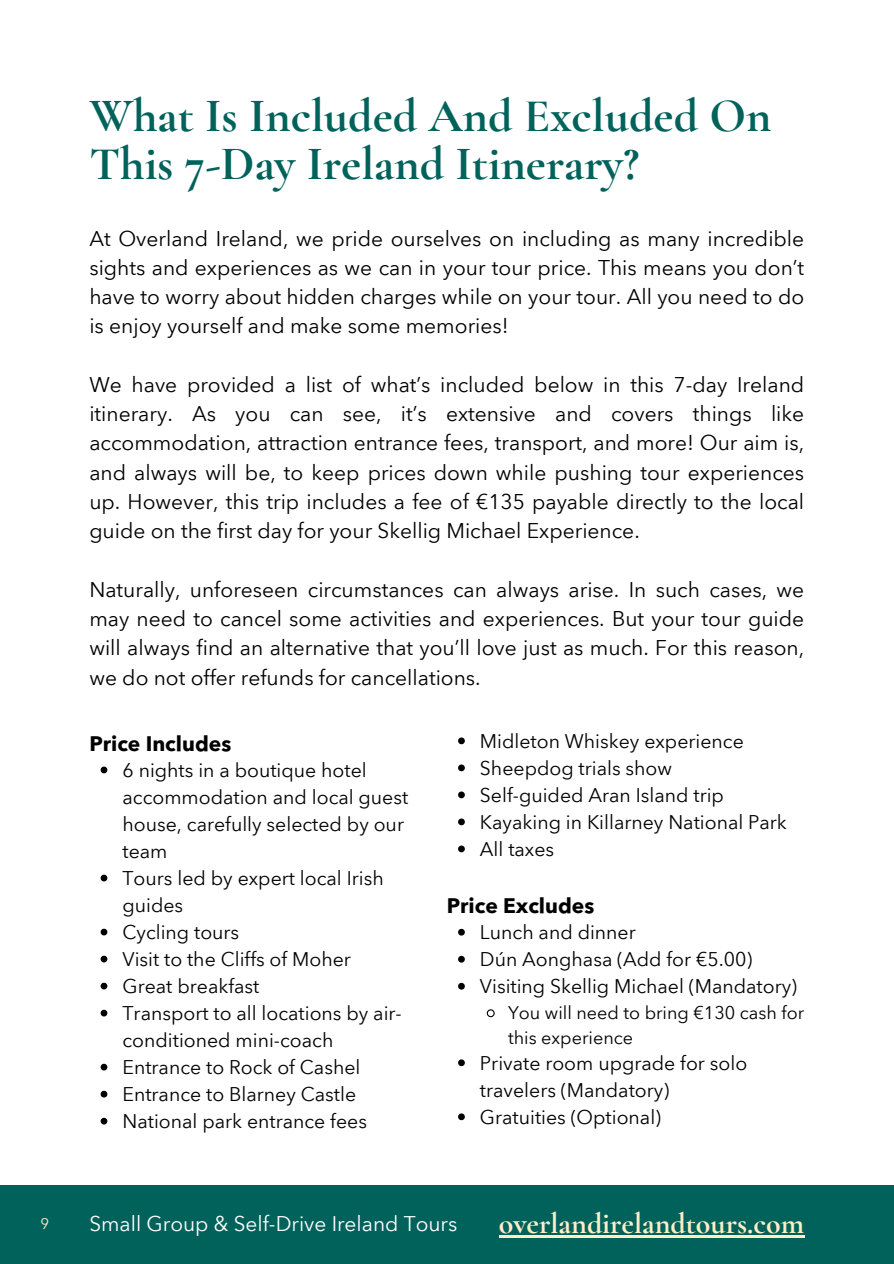
<style>
.page{position:relative;width:894px;height:1264px;background:#fff}
.page>*{position:absolute;margin:0;border:0;box-sizing:border-box;transform-origin:0 0}
.t1{font:700 48px/47.2px "Cormorant Garamond";color:#00625b}
.t2{font:700 30px "Cormorant Garamond";color:#ffeec6}
.t3{font:21px/29.2px "Avenir Next Arabic";color:#000;text-align:justify}
.t4{font:700 21px "Avenir Next Arabic";color:#000}
.t5{font:20.85px "Avenir Next Arabic";color:#fff}
.t6{font:19.5px/27px "Avenir Next Arabic";color:#000}
.t7{font:18px/24.8px "Avenir Next Arabic";color:#000}
.t8{font:15px "Avenir Next Arabic";color:#ffeec6}
</style>
<div class="page">
<div style="left:0;top:1184px;width:893px;height:79px;background:#00625b"></div>
<hr style="left:498px;top:1235px;width:306px;height:2px;background:#ffeec6">
<svg style="left:101px;top:766px;width:6px;height:7px"></svg>
<svg style="left:101px;top:874px;width:6px;height:7px"></svg>
<svg style="left:101px;top:928px;width:6px;height:7px"></svg>
<svg style="left:101px;top:955px;width:6px;height:7px"></svg>
<svg style="left:101px;top:982px;width:6px;height:7px"></svg>
<svg style="left:101px;top:1009px;width:6px;height:7px"></svg>
<svg style="left:101px;top:1063px;width:6px;height:7px"></svg>
<svg style="left:101px;top:1090px;width:6px;height:7px"></svg>
<svg style="left:101px;top:1117px;width:6px;height:7px"></svg>
<svg style="left:458px;top:737px;width:6px;height:7px"></svg>
<svg style="left:458px;top:764px;width:6px;height:7px"></svg>
<svg style="left:458px;top:791px;width:6px;height:7px"></svg>
<svg style="left:458px;top:818px;width:6px;height:7px"></svg>
<svg style="left:458px;top:845px;width:6px;height:7px"></svg>
<svg style="left:458px;top:928px;width:6px;height:7px"></svg>
<svg style="left:458px;top:955px;width:6px;height:7px"></svg>
<svg style="left:458px;top:982px;width:6px;height:7px"></svg>
<svg style="left:486px;top:1009px;width:9px;height:9px"></svg>
<svg style="left:458px;top:1059px;width:6px;height:7px"></svg>
<svg style="left:458px;top:1113px;width:6px;height:7px"></svg>
<h1 class="t1" style="left:89px;top:92px;width:683px">What Is Included And Excluded On<br>This 7-Day Ireland Itinerary?</h1>
<p class="t3" style="left:89px;top:224px;width:716px">At Overland Ireland, we pride ourselves on including as many incredible sights and experiences as we can in your tour price. This means you don’t have to worry about hidden charges while on your tour. All you need to do is enjoy yourself and make some memories!</p>
<p class="t3" style="left:89px;top:370px;width:716px">We have provided a list of what’s included below in this 7-day Ireland itinerary. As you can see, it’s extensive and covers things like accommodation, attraction entrance fees, transport, and more! Our aim is, and always will be, to keep prices down while pushing tour experiences up. However, this trip includes a fee of €135 payable directly to the local guide on the first day for your Skellig Michael Experience.</p>
<p class="t3" style="left:89px;top:575px;width:716px">Naturally, unforeseen circumstances can always arise. In such cases, we may need to cancel some activities and experiences. But your tour guide will always find an alternative that you’ll love just as much. For this reason, we do not offer refunds for cancellations.</p>
<p class="t4" style="left:89px;top:731px;width:143px">Price Includes</p>
<p class="t6" style="left:122px;top:756px;width:287px">6 nights in a boutique hotel accommodation and local guest house, carefully selected by our team<br>Tours led by expert local Irish guides<br>Cycling tours<br>Visit to the Cliffs of Moher<br>Great breakfast<br>Transport to all locations by air&shy;conditioned mini-coach<br>Entrance to Rock of Cashel<br>Entrance to Blarney Castle<br>National park entrance fees</p>
<p class="t6" style="left:480px;top:727px;width:308px">Midleton Whiskey experience<br>Sheepdog trials show<br>Self-guided Aran Island trip<br>Kayaking in Killarney National Park<br>All taxes</p>
<p class="t4" style="left:446px;top:893px;width:149px">Price Excludes</p>
<p class="t6" style="left:480px;top:918px;width:318px">Lunch and dinner<br>Dún Aonghasa (Add for €5.00)<br>Visiting Skellig Michael (Mandatory)</p>
<p class="t7" style="left:508px;top:1000px;width:297px">You will need to bring €130 cash for this experience</p>
<p class="t6" style="left:480px;top:1049px;width:269px">Private room upgrade for solo travelers (Mandatory)<br>Gratuities (Optional)</p>
<p class="t8" style="left:40px;top:1214px;width:10px">9</p>
<p class="t5" style="left:89px;top:1211px;width:369px">Small Group &amp; Self-Drive Ireland Tours</p>
<h2 class="t2" style="left:498px;top:1205px;width:307px">overlandirelandtours.com</h2>
</div>
